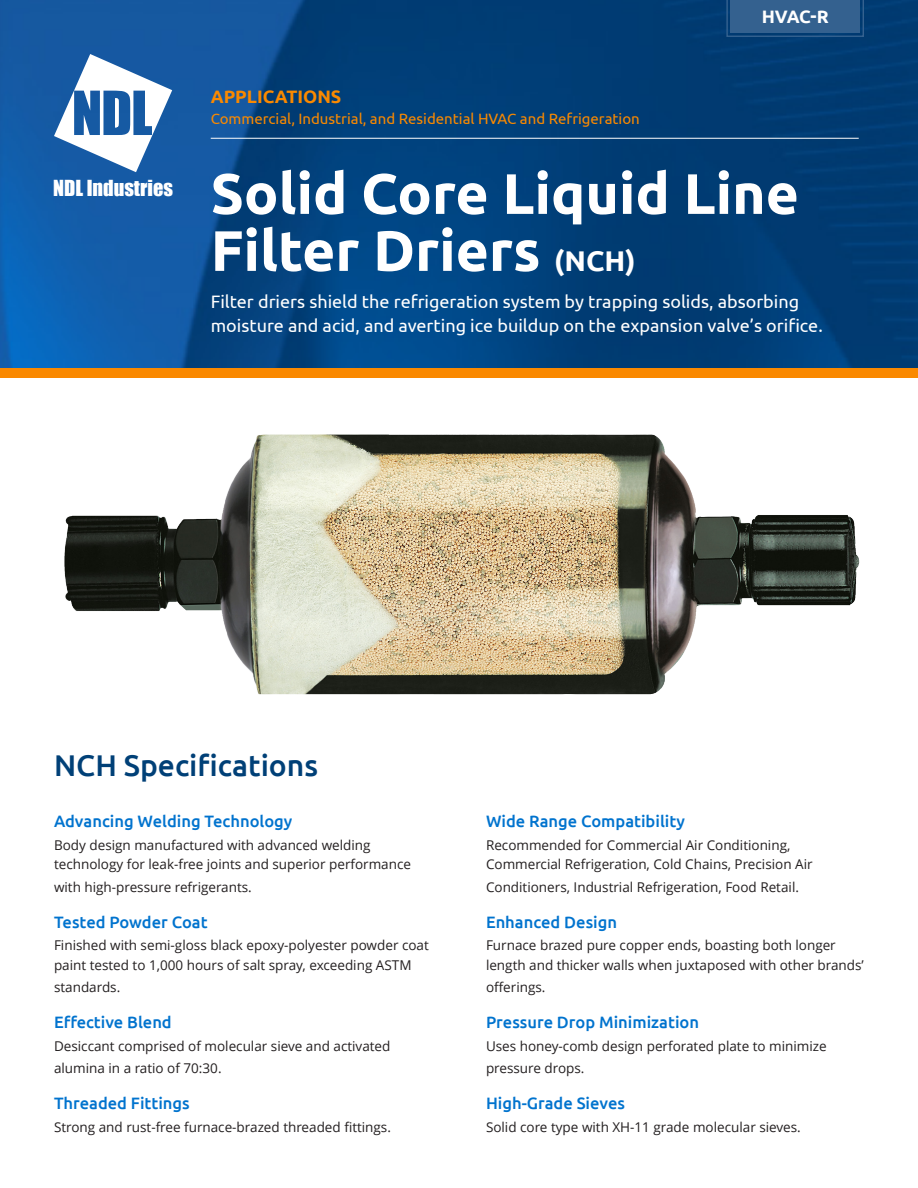
<style>
.page{position:relative;width:918px;height:1188px;background:#fff}
.page>*{position:absolute;margin:0;border:0;box-sizing:border-box;transform-origin:0 0}
.t1{font:700 57px/57px "Ubuntu";color:#fff}
.t2{font:500 30px "Ubuntu";color:#004077}
.t3{font:20.4px "Impact";color:#fff}
.t4{font:18px/24px "Ubuntu";color:#fff}
.t5{font:700 18px "Ubuntu";color:#fa8900}
.t6{font:700 18px "Ubuntu";color:#fff}
.t7{font:500 16.5px "Ubuntu";color:#0073ce}
.t8{font:15px "Ubuntu";color:#fa8900}
.t9{font:13.5px/19.5px "Open Sans";color:#231f20}
.s1{font-size:28.5px}
</style>
<div class="page">
<img style="left:64px;top:434px;width:796px;height:261px">
<img style="left:0;top:0;width:918px;height:369px">
<svg style="left:54px;top:54px;width:118px;height:118px"></svg>
<hr style="left:211px;top:138px;width:648px;height:1px;background:#fff">
<div style="left:0;top:369px;width:918px;height:9px;background:#fa8900"></div>
<svg style="left:726px;top:0;width:139px;height:38px;background:#2d5b8b"></svg>
<p class="t3" style="left:53px;top:173px;width:121px">NDL Industries</p>
<p class="t5" style="left:211px;top:85px;width:132px">APPLICATIONS</p>
<p class="t8" style="left:211px;top:109px;width:431px">Commercial, Industrial, and Residential HVAC and Refrigeration</p>
<p class="t6" style="left:762px;top:6px;width:69px">HVAC-R</p>
<p class="t1" style="left:211px;top:164px;width:590px">Solid Core Liquid Line<br>Filter Driers <span class="s1">(NCH)</span></p>
<p class="t4" style="left:211px;top:289px;width:614px">Filter driers shield the refrigeration system by trapping solids, absorbing moisture and acid, and averting ice buildup on the expansion valve’s orifice.</p>
<p class="t2" style="left:54px;top:746px;width:266px">NCH Specifications</p>
<p class="t7" style="left:54px;top:810px;width:240px">Advancing Welding Technology</p>
<p class="t9" style="left:54px;top:835px;width:359px">Body design manufactured with advanced welding technology for leak-free joints and superior performance</p>
<p class="t9" style="left:54px;top:877px;width:199px">with high-pressure refrigerants.</p>
<p class="t7" style="left:54px;top:911px;width:155px">Tested Powder Coat</p>
<p class="t9" style="left:54px;top:936px;width:376px">Finished with semi-gloss black epoxy-polyester powder coat paint tested to 1,000 hours of salt spray, exceeding ASTM</p>
<p class="t9" style="left:54px;top:978px;width:68px">standards.</p>
<p class="t7" style="left:54px;top:1012px;width:119px">Effective Blend</p>
<p class="t9" style="left:54px;top:1035px;width:338px;line-height:22.5px">Desiccant comprised of molecular sieve and activated alumina in a ratio of 70:30.</p>
<p class="t7" style="left:54px;top:1093px;width:137px">Threaded Fittings</p>
<p class="t9" style="left:54px;top:1118px;width:339px">Strong and rust-free furnace-brazed threaded fittings.</p>
<p class="t7" style="left:486px;top:810px;width:200px">Wide Range Compatibility</p>
<p class="t9" style="left:486px;top:835px;width:328px">Recommended for Commercial Air Conditioning,<br>Commercial Refrigeration, Cold Chains, Precision Air</p>
<p class="t9" style="left:486px;top:877px;width:315px">Conditioners, Industrial Refrigeration, Food Retail.</p>
<p class="t7" style="left:486px;top:911px;width:133px">Enhanced Design</p>
<p class="t9" style="left:486px;top:936px;width:379px">Furnace brazed pure copper ends, boasting both longer length and thicker walls when juxtaposed with other brands’</p>
<p class="t9" style="left:486px;top:978px;width:61px">offerings.</p>
<p class="t7" style="left:486px;top:1012px;width:215px">Pressure Drop Minimization</p>
<p class="t9" style="left:486px;top:1035px;width:342px;line-height:22.5px">Uses honey-comb design perforated plate to minimize pressure drops.</p>
<p class="t7" style="left:486px;top:1093px;width:141px">High-Grade Sieves</p>
<p class="t9" style="left:486px;top:1118px;width:316px">Solid core type with XH-11 grade molecular sieves.</p>
</div>
